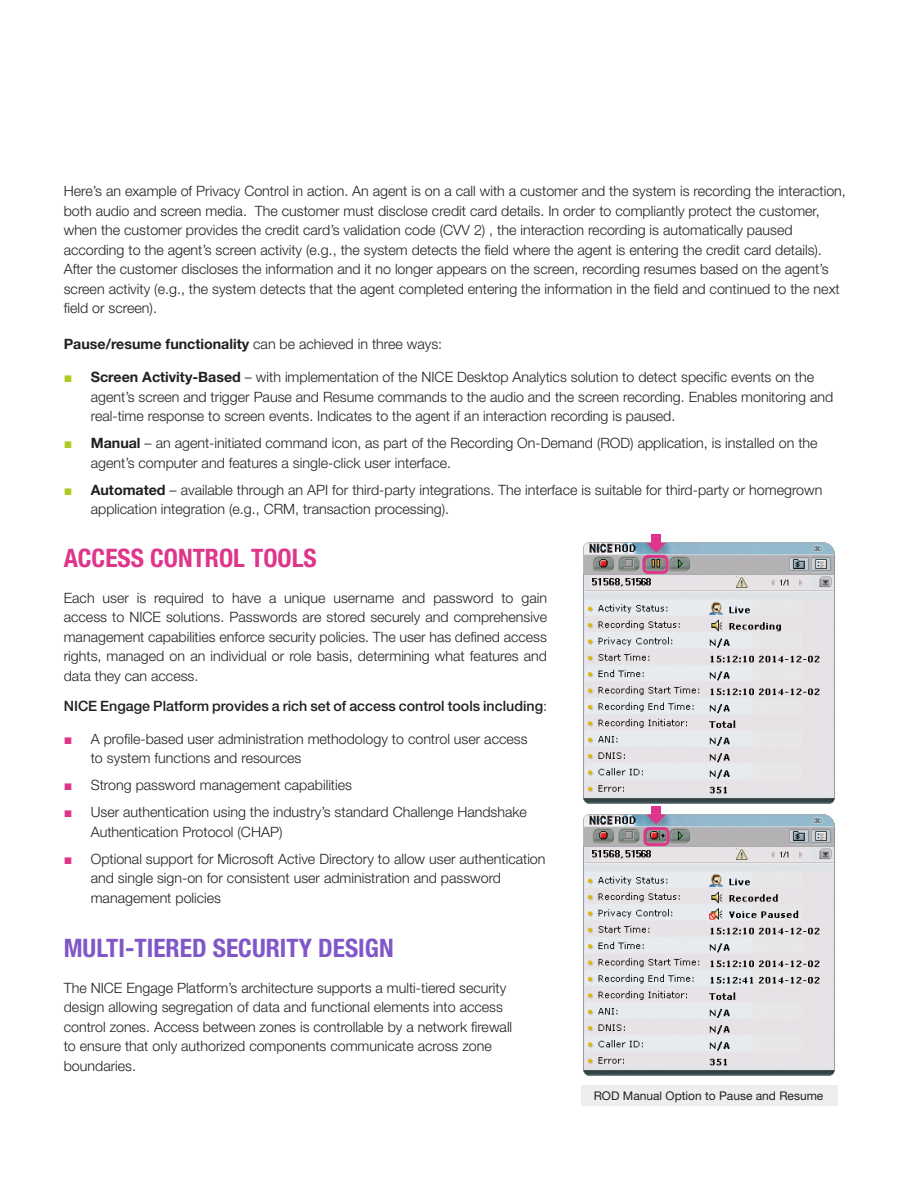
<style>
.page{position:relative;width:918px;height:1188px;background:#fff}
.page>*{position:absolute;margin:0;border:0;box-sizing:border-box;transform-origin:0 0}
.H2_Subtitle_15_16{font:700 condensed 25.5px "Helvetica Neue LT Std";color:#8057c8}
.H2_Subtitle_15_16-2{font:700 condensed 25.5px "Helvetica Neue LT Std";color:#df358a}
.t1{font:300 14.25px/19.5px "Helvetica Neue LT Std";color:#231f20}
.t2{font:500 14.25px "Helvetica Neue LT Std";color:#231f20}
.t3{font:700 14.25px "Helvetica Neue LT Std";color:#231f20}
.t4{font:12px "Helvetica Neue LT Std";color:#231f20}
.s1{font-weight:300}
.s2{font-family:"Arial";font-weight:400;color:#afc822}
.s3{font-weight:700}
.s4{font-family:"Arial";font-weight:400;color:#df358a}
</style>
<div class="page">
<img style="left:583px;top:542px;width:252px;height:261px">
<img style="left:583px;top:815px;width:252px;height:261px">
<div style="left:642px;top:555px;width:26px;height:19px;border:3px solid #df358a;border-radius:4px"></div>
<div style="left:643px;top:827px;width:26px;height:19px;border:3px solid #df358a;border-radius:4px"></div>
<div style="left:651px;top:534px;width:10px;height:10px;background:#df358a"></div>
<svg style="left:646px;top:543px;width:20px;height:10px"></svg>
<div style="left:651px;top:806px;width:10px;height:10px;background:#df358a"></div>
<svg style="left:646px;top:815px;width:20px;height:9px"></svg>
<div style="left:581px;top:1085px;width:256px;height:21px;background:#eeeeef"></div>
<p class="t1" style="left:64px;top:181px;width:784px">Here’s an example of Privacy Control in action. An agent is on a call with a customer and the system is recording the interaction, both audio and screen media. The customer must disclose credit card details. In order to compliantly protect the customer, when the customer provides the credit card’s validation code (CVV 2) , the interaction recording is automatically paused according to the agent’s screen activity (e.g., the system detects the field where the agent is entering the credit card details).<br>After the customer discloses the information and it no longer appears on the screen, recording resumes based on the agent’s screen activity (e.g., the system detects that the agent completed entering the information in the field and continued to the next field or screen).</p>
<p class="t3" style="left:64px;top:336px;width:380px">Pause/resume functionality <span class="s1">can be achieved in three ways:</span></p>
<p class="t1" style="left:91px;top:367px;width:744px;text-indent:-27px"><span class="s2">■</span> <span class="s3">Screen Activity-Based</span> – with implementation of the NICE Desktop Analytics solution to detect specific events on the agent’s screen and trigger Pause and Resume commands to the audio and the screen recording. Enables monitoring and real-time response to screen events. Indicates to the agent if an interaction recording is paused.</p>
<p class="t1" style="left:91px;top:433px;width:728px;text-indent:-27px"><span class="s2">■</span> <span class="s3">Manual</span> – an agent-initiated command icon, as part of the Recording On-Demand (ROD) application, is installed on the agent’s computer and features a single-click user interface.</p>
<p class="t1" style="left:91px;top:480px;width:733px;text-indent:-27px"><span class="s2">■</span> <span class="s3">Automated</span> – available through an API for third-party integrations. The interface is suitable for third-party or homegrown application integration (e.g., CRM, transaction processing).</p>
<p class="H2_Subtitle_15_16-2" style="left:64px;top:542px;width:255px">ACCESS CONTROL TOOLS</p>
<p class="t1" style="left:64px;top:588px;width:485px;text-align:justify">Each user is required to have a unique username and password to gain access to NICE solutions. Passwords are stored securely and comprehensive management capabilities enforce security policies. The user has defined access rights, managed on an individual or role basis, determining what features and data they can access.</p>
<p class="t2" style="left:64px;top:697px;width:485px">NICE Engage Platform provides a rich set of access control tools including<span class="s1">:</span></p>
<p class="t1" style="left:91px;top:729px;width:438px;text-indent:-27px"><span class="s4">■</span> A profile-based user administration methodology to control user access to system functions and resources</p>
<p class="t1" style="left:64px;top:775px;width:290px"><span class="s4">■</span> Strong password management capabilities</p>
<p class="t1" style="left:91px;top:802px;width:438px;text-indent:-27px"><span class="s4">■</span> User authentication using the industry’s standard Challenge Handshake<br>Authentication Protocol (CHAP)</p>
<p class="t1" style="left:91px;top:849px;width:456px;text-indent:-27px"><span class="s4">■</span> Optional support for Microsoft Active Directory to allow user authentication and single sign-on for consistent user administration and password management policies</p>
<p class="H2_Subtitle_15_16" style="left:64px;top:932px;width:331px">MULTI-TIERED SECURITY DESIGN</p>
<p class="t1" style="left:64px;top:978px;width:450px">The NICE Engage Platform’s architecture supports a multi-tiered security design allowing segregation of data and functional elements into access control zones. Access between zones is controllable by a network firewall to ensure that only authorized components communicate across zone boundaries.</p>
<p class="t4" style="left:594px;top:1088px;width:231px">ROD Manual Option to Pause and Resume</p>
</div>
